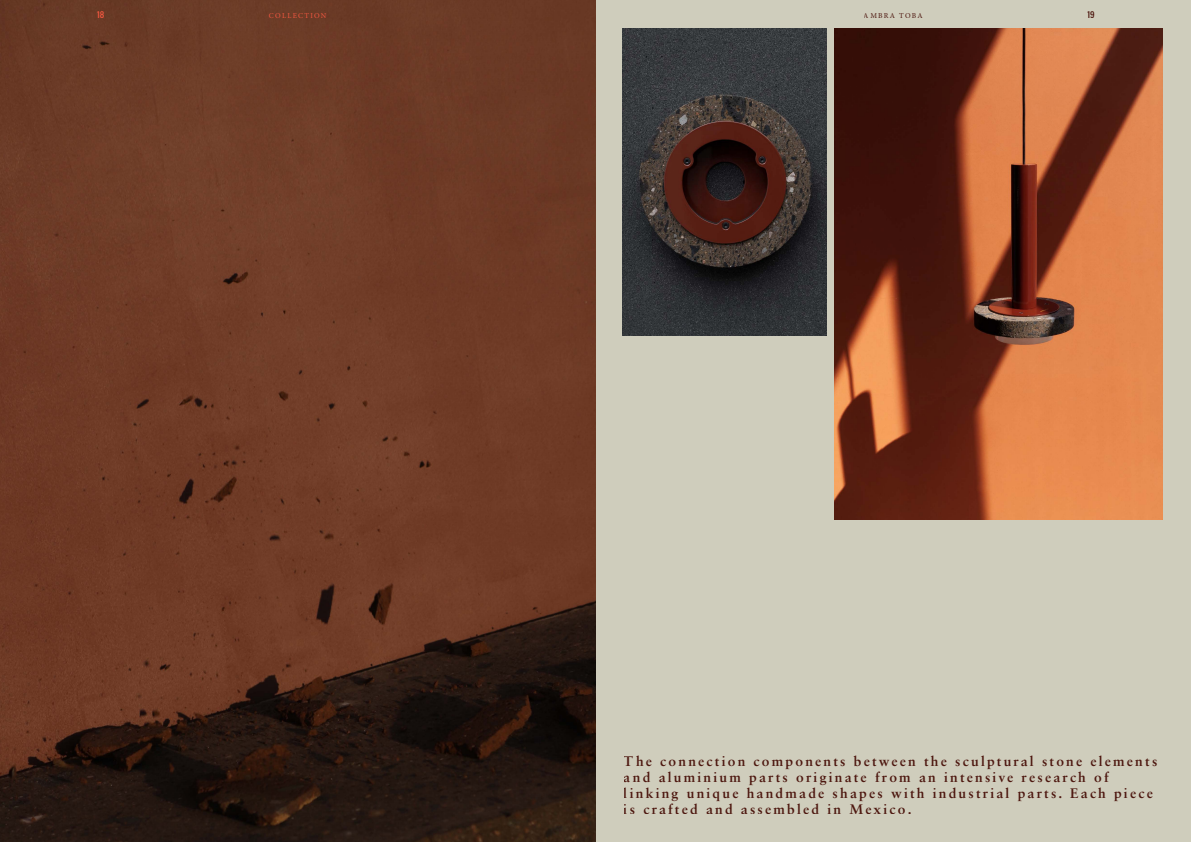
<style>
.page{position:relative;width:1191px;height:842px;background:#fff}
.page>*{position:absolute;margin:0;border:0;box-sizing:border-box;transform-origin:0 0}
.t1{font:700 13.8px/16px "Sabon LT Std";letter-spacing:.16em;color:#5f1d15}
.t2{font:10px "Acumin Variable Concept";color:#f1563f}
.t3{font:10px "Acumin Variable Concept";color:#5f1d15}
._5__Chapter_section{font:7.5px "Minion Pro";letter-spacing:.17em;color:#f1563f}
.t4{font:7.5px "Minion Pro";letter-spacing:.165em;color:#5f1d15}
</style>
<div class="page">
<div style="left:595px;top:0;width:596px;height:842px;background:#cfcdbc"></div>
<img style="left:0;top:0;width:595px;height:842px">
<img style="left:835px;top:28px;width:327px;height:492px">
<img style="left:622px;top:28px;width:205px;height:307px">
<p class="t2" style="left:97px;top:7px;width:9px">18</p>
<p class="_5__Chapter_section" style="left:269px;top:10px;width:59px">COLLECTION</p>
<p class="t4" style="left:864px;top:10px;width:60px">AMBRA TOBA</p>
<p class="t3" style="left:1087px;top:7px;width:9px">19</p>
<p class="t1" style="left:624px;top:753px;width:535px">The connection components between the sculptural stone elements and aluminium parts originate from an intensive research of linking unique handmade shapes with industrial parts. Each piece is crafted and assembled in Mexico.</p>
</div>
